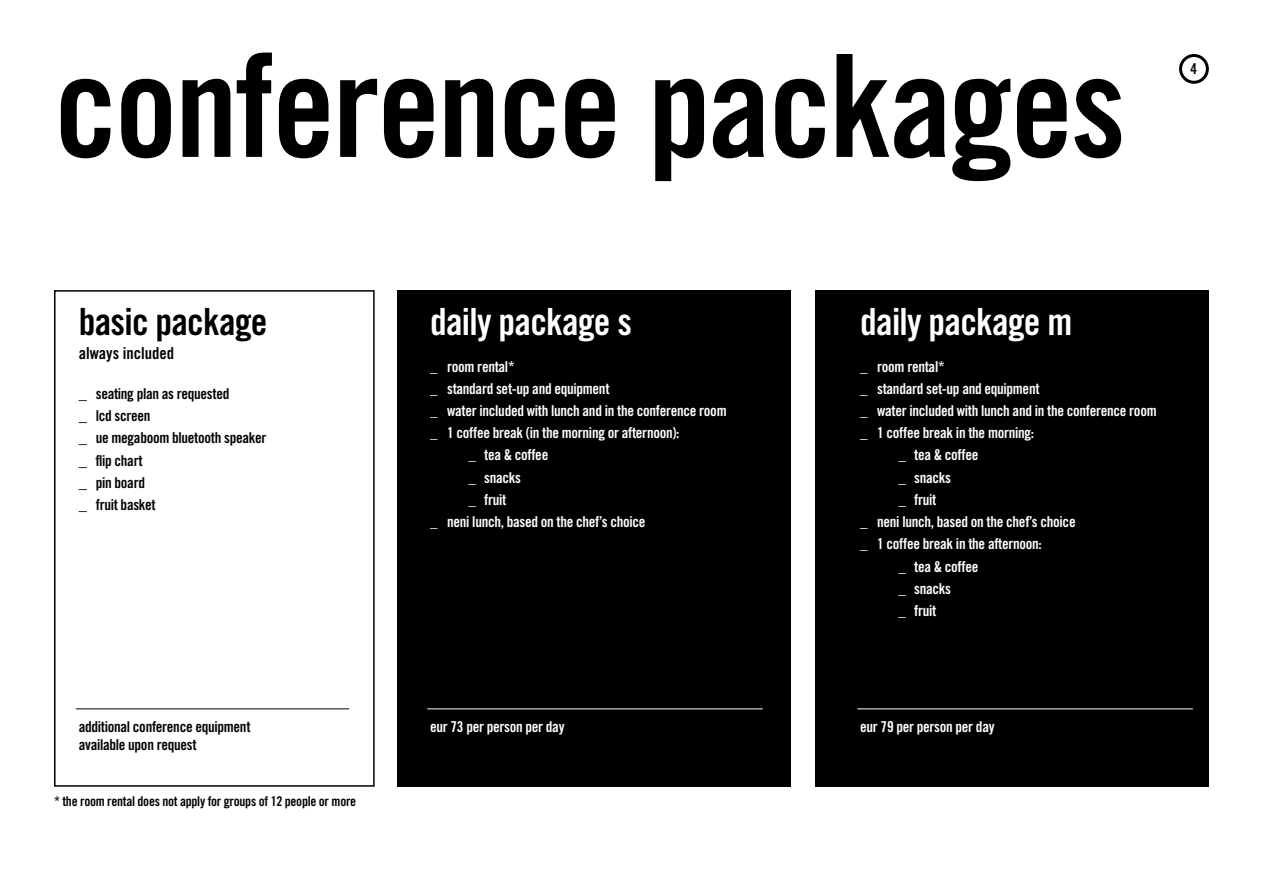
<style>
.page{position:relative;width:1263px;height:893px;background:#fff}
.page>*{position:absolute;margin:0;border:0;box-sizing:border-box;transform-origin:0 0}
.t1{font:142.5px "Trade Gothic LT Std Bd Cn 20";letter-spacing:-.02em;color:#000}
.t2{font:37.5px "Trade Gothic LT Std Bd Cn 20";letter-spacing:-.02em;color:#fff}
.t3{font:37.5px "Trade Gothic LT Std Bd Cn 20";letter-spacing:-.02em;color:#000}
.t4{font:16.5px "Trade Gothic LT Std Bd Cn 20";color:#000}
.t5{font:15px "Trade Gothic LT Std Bd Cn 20";letter-spacing:-.02em;color:#fff}
.t6{font:15px/22.2px "Trade Gothic LT Std Bd Cn 20";letter-spacing:-.02em;color:#000}
.t7{font:13.5px "Trade Gothic LT Std Bd Cn 20";letter-spacing:-.02em;color:#000}
.s1{font-size:16.5px}
</style>
<div class="page">
<div style="left:1179px;top:54px;width:30px;height:30px;border:3px solid #000;border-radius:50%"></div>
<div style="left:54px;top:290px;width:321px;height:497px;border:2px solid #000"></div>
<div style="left:397px;top:290px;width:394px;height:497px;background:#000"></div>
<div style="left:816px;top:290px;width:393px;height:497px;background:#000"></div>
<hr style="left:427px;top:708px;width:336px;height:1px;background:#fff">
<hr style="left:857px;top:708px;width:336px;height:1px;background:#fff">
<hr style="left:76px;top:708px;width:273px;height:1px;background:#000">
<h1 class="t1" style="left:54px;top:20px;width:1073px">conference packages</h1>
<p class="t6" style="left:1191px;top:58px;width:8px">4</p>
<h2 class="t3" style="left:79px;top:299px;width:190px">basic package</h2>
<p class="t4" style="left:79px;top:343px;width:97px">always included</p>
<p class="t6" style="left:79px;top:382px;width:189px"><span class="s1">_</span> seating plan as requested<br><span class="s1">_</span> lcd screen<br><span class="s1">_</span> ue megaboom bluetooth speaker <span class="s1">_</span> flip chart<br><span class="s1">_</span> pin board<br><span class="s1">_</span> fruit basket</p>
<h2 class="t2" style="left:430px;top:299px;width:203px">daily package s</h2>
<p class="t5" style="left:430px;top:357px;width:86px">_ room rental*</p>
<p class="t5" style="left:430px;top:379px;width:181px">_ standard set-up and equipment</p>
<p class="t5" style="left:430px;top:402px;width:298px">_ water included with lunch and in the conference room</p>
<p class="t5" style="left:430px;top:424px;width:251px">_ 1 coffee break (in the morning or afternoon):</p>
<p class="t5" style="left:468px;top:446px;width:81px">_ tea &amp; coffee</p>
<p class="t5" style="left:468px;top:468px;width:54px">_ snacks</p>
<p class="t5" style="left:468px;top:490px;width:39px">_ fruit</p>
<p class="t5" style="left:430px;top:513px;width:217px">_ neni lunch, based on the chef’s choice</p>
<p class="t6" style="left:79px;top:718px;width:173px;line-height:18px">additional conference equipment available upon request</p>
<p class="t7" style="left:54px;top:793px;width:304px">* the room rental does not apply for groups of 12 people or more</p>
<p class="t5" style="left:430px;top:718px;width:136px">eur 73 per person per day</p>
<h2 class="t2" style="left:860px;top:299px;width:214px">daily package m</h2>
<p class="t5" style="left:860px;top:357px;width:86px">_ room rental*</p>
<p class="t5" style="left:860px;top:379px;width:181px">_ standard set-up and equipment</p>
<p class="t5" style="left:860px;top:402px;width:298px">_ water included with lunch and in the conference room</p>
<p class="t5" style="left:860px;top:424px;width:176px">_ 1 coffee break in the morning:</p>
<p class="t5" style="left:898px;top:446px;width:81px">_ tea &amp; coffee</p>
<p class="t5" style="left:898px;top:468px;width:54px">_ snacks</p>
<p class="t5" style="left:898px;top:490px;width:39px">_ fruit</p>
<p class="t5" style="left:860px;top:513px;width:217px">_ neni lunch, based on the chef’s choice</p>
<p class="t5" style="left:860px;top:535px;width:183px">_ 1 coffee break in the afternoon:</p>
<p class="t5" style="left:898px;top:557px;width:81px">_ tea &amp; coffee</p>
<p class="t5" style="left:898px;top:579px;width:54px">_ snacks</p>
<p class="t5" style="left:898px;top:602px;width:39px">_ fruit</p>
<p class="t5" style="left:860px;top:718px;width:136px">eur 79 per person per day</p>
</div>
